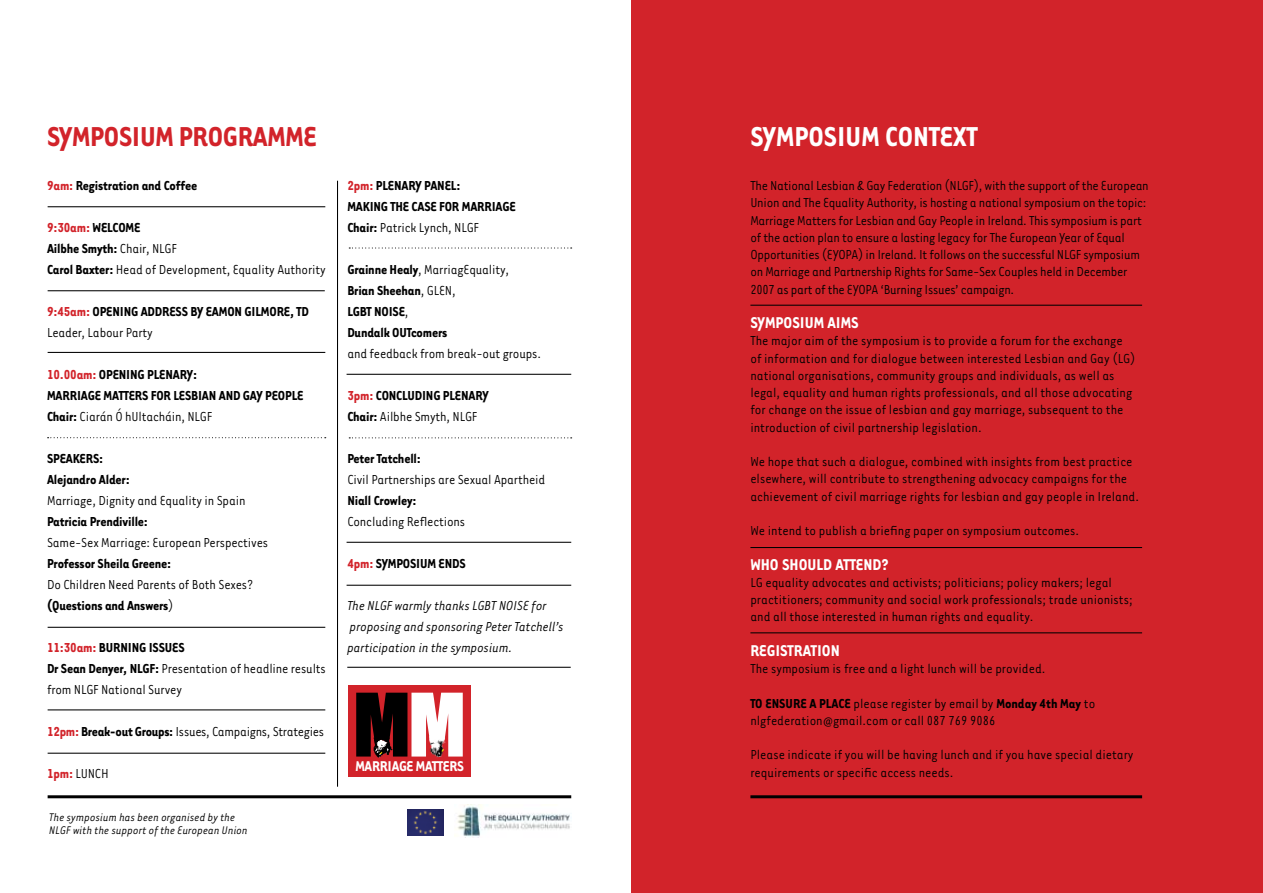
<style>
.page{position:relative;width:1263px;height:893px;background:#fff}
.page>*{position:absolute;margin:0;border:0;box-sizing:border-box;transform-origin:0 0}
.t1{font:700 31.5px "Tarzana Narrow";letter-spacing:-.01em;color:#d2232a}
.t2{font:700 31.5px "Tarzana Narrow";color:#fff}
.t3{font:700 18px "Tarzana Narrow";color:#fff}
.t4{font:700 16.35px "Tarzana Narrow";letter-spacing:-.015em;color:#fff}
.t5{font:15px/17.2px "Tarzana Narrow";color:#000}
.t6{font:15px/17.2px "Tarzana Narrow";letter-spacing:-.02em;color:#000}
.t7{font:700 15px/21px "Tarzana Narrow";letter-spacing:-.01em;color:#000}
.t8{font:italic 15px/21px "Tarzana Narrow";letter-spacing:-.01em;color:#000}
.t9{font:700 15px "Tarzana Narrow";letter-spacing:-.01em;color:#d2232a}
.t10{font:italic 12.75px/13.5px "Tarzana Narrow";color:#000}
.s1{color:#d2232a}
.s2{font-weight:700;color:#d2232a}
.s3{font-weight:700}
.s4{color:#000}
.s5{font-weight:400}
</style>
<div class="page">
<div style="left:631px;top:0;width:632px;height:893px;background:#d2232a"></div>
<hr style="left:48px;top:206px;width:277px;height:1px;background:#000">
<hr style="left:347px;top:374px;width:224px;height:1px;background:#000">
<hr style="left:347px;top:542px;width:224px;height:1px;background:#000">
<hr style="left:347px;top:585px;width:224px;height:1px;background:#000">
<hr style="left:48px;top:352px;width:277px;height:1px;background:#000">
<hr style="left:48px;top:627px;width:277px;height:1px;background:#000">
<hr style="left:48px;top:753px;width:277px;height:1px;background:#000">
<hr style="left:48px;top:709px;width:277px;height:1px;background:#000">
<hr style="left:48px;top:795px;width:523px;height:3px;background:#000">
<hr style="left:750px;top:795px;width:392px;height:3px;background:#000">
<hr style="left:750px;top:632px;width:392px;height:1px;background:#000">
<hr style="left:750px;top:547px;width:392px;height:1px;background:#000">
<hr style="left:750px;top:305px;width:392px;height:1px;background:#000">
<svg style="left:48px;top:437px;width:278px;height:1px"></svg>
<hr style="left:48px;top:290px;width:277px;height:1px;background:#000">
<svg style="left:349px;top:247px;width:223px;height:2px"></svg>
<hr style="left:347px;top:667px;width:224px;height:1px;background:#000">
<svg style="left:349px;top:437px;width:223px;height:1px"></svg>
<hr style="left:337px;top:181px;width:1px;height:606px;background:#000">
<img style="left:407px;top:809px;width:36px;height:26px">
<img style="left:457px;top:805px;width:113px;height:32px">
<div style="left:348px;top:686px;width:123px;height:91px;background:#d2232a"></div>
<svg style="left:356px;top:693px;width:107px;height:64px;background:#8a6f70"></svg>
<h1 class="t1" style="left:47px;top:117px;width:271px">Symposium Programme</h1>
<p class="t7" style="left:47px;top:174px;width:152px"><span class="s1">9am:</span> Registration and Coffee</p>
<p class="t5" style="left:47px;top:216px;width:280px;line-height:21px"><span class="s2">9:30am:</span> <span class="s3">Welcome<br>Ailbhe Smyth:</span> Chair, NLGF<br><span class="s3">Carol Baxter:</span> Head of Development, Equality Authority</p>
<p class="t9" style="left:47px;top:302px;width:53px">9:45am: <span class="s4">OPENIN</span></p>
<p class="t7" style="left:131px;top:300px;width:178px">G Address by Eamon Gilmore, TD</p>
<p class="t5" style="left:47px;top:323px;width:107px">Leader, Labour Party</p>
<p class="t9" style="left:47px;top:365px;width:60px">10.00am: <span class="s4">OPENIN</span></p>
<p class="t7" style="left:138px;top:363px;width:18px">G PLENARY</p>
<p class="t7" style="left:47px;top:363px;width:258px;text-indent:146px">:<br>Marriage Matters for Lesbian and Gay People<br>Chair: <span class="s5">Ciarán Ó hUltacháin, NLGF</span></p>
<p class="t7" style="left:47px;top:447px;width:84px">Speakers:<br>Alejandro Alder:</p>
<p class="t5" style="left:47px;top:491px;width:200px">Marriage, Dignity and Equality in Spain</p>
<p class="t7" style="left:47px;top:510px;width:103px">Patricia Prendiville:</p>
<p class="t5" style="left:47px;top:533px;width:223px">Same-Sex Marriage: European Perspectives</p>
<p class="t7" style="left:47px;top:552px;width:126px">Professor Sheila Greene:</p>
<p class="t5" style="left:47px;top:573px;width:208px;line-height:21px">Do Children Need Parents of Both Sexes? <span class="s3">(Questions and Answers</span>)</p>
<p class="t5" style="left:47px;top:636px;width:280px;line-height:21px"><span class="s2">11:30am:</span> <span class="s3">Burning Issues<br>Dr Sean Denyer, NLGF:</span> Presentation of headline results from NLGF National Survey</p>
<p class="t6" style="left:47px;top:722px;width:279px"><span class="s2">12pm:</span> <span class="s3">Break-out Groups:</span> Issues, Campaigns, Strategies</p>
<p class="t5" style="left:47px;top:764px;width:48px"><span class="s2">1pm:</span> Lunch</p>
<p class="t10" style="left:49px;top:809px;width:200px">The symposium has been organised by the<br>NLGF with the support of the European Union</p>
<p class="t7" style="left:347px;top:174px;width:36px"><span class="s1">2pm:</span> PLENARY</p>
<p class="t7" style="left:424px;top:174px;width:8px">PANEL</p>
<p class="t7" style="left:347px;top:174px;width:170px;text-indent:109px">:<br>Making the Case for Marriage<br>Chair: <span class="s5">Patrick Lynch, NLGF</span></p>
<p class="t7" style="left:347px;top:258px;width:163px">Grainne Healy<span class="s5">, MarriagEquality,<br></span>Brian Sheehan<span class="s5">, GLEN,<br></span>LGBT NOISE</p>
<p class="t5" style="left:405px;top:302px;width:5px">,</p>
<p class="t7" style="left:347px;top:321px;width:102px">Dundalk OUTcomers</p>
<p class="t5" style="left:347px;top:344px;width:195px">and feedback from break-out groups.</p>
<p class="t7" style="left:347px;top:384px;width:62px"><span class="s1">3pm:</span> CONCLUDIN</p>
<p class="t5" style="left:347px;top:384px;width:132px;line-height:21px;text-indent:86px"><span class="s3">G PLENARY<br>Chair:</span> Ailbhe Smyth, NLGF</p>
<p class="t7" style="left:347px;top:447px;width:75px">Peter Tatchell:</p>
<p class="t5" style="left:347px;top:470px;width:199px">Civil Partnerships are Sexual Apartheid</p>
<p class="t7" style="left:347px;top:489px;width:71px">Niall Crowley:</p>
<p class="t5" style="left:347px;top:512px;width:119px">Concluding Reflections</p>
<p class="t7" style="left:347px;top:552px;width:120px"><span class="s1">4pm:</span> Symposium ends</p>
<p class="t8" style="left:347px;top:594px;width:218px">The NLGF warmly thanks LGBT NOISE for proposing and sponsoring Peter Tatchell’s participation in the symposium.</p>
<p class="t4" style="left:355px;top:755px;width:110px">Marriage Matters</p>
<h1 class="t2" style="left:750px;top:117px;width:58px">SYMPOSIU</h1>
<h1 class="t2" style="left:861px;top:117px;width:118px">M CONTEXT</h1>
<p class="t6" style="left:750px;top:176px;width:400px">The National Lesbian &amp; Gay Federation (NLGF), with the support of the European Union and The Equality Authority, is hosting a national symposium on the topic:<br>Marriage Matters for Lesbian and Gay People in Ireland. This symposium is part of the action plan to ensure a lasting legacy for The European Year of Equal Opportunities (EYOPA) in Ireland. It follows on the successful NLGF symposium on Marriage and Partnership Rights for Same-Sex Couples held in December 2007 as part of the EYOPA ‘Burning Issues’ campaign.</p>
<p class="t3" style="left:750px;top:311px;width:110px">Symposium Aims</p>
<p class="t5" style="left:750px;top:332px;width:387px">The major aim of the symposium is to provide a forum for the exchange of information and for dialogue between interested Lesbian and Gay (LG) national organisations, community groups and individuals, as well as legal, equality and human rights professionals, and all those advocating for change on the issue of lesbian and gay marriage, subsequent to the introduction of civil partnership legislation.</p>
<p class="t5" style="left:750px;top:452px;width:390px">We hope that such a dialogue, combined with insights from best practice elsewhere, will contribute to strengthening advocacy campaigns for the achievement of civil marriage rights for lesbian and gay people in Ireland.</p>
<p class="t5" style="left:750px;top:521px;width:330px">We intend to publish a briefing paper on symposium outcomes.</p>
<p class="t3" style="left:750px;top:553px;width:140px">Who should attend?</p>
<p class="t5" style="left:750px;top:573px;width:384px">LG equality advocates and activists; politicians; policy makers; legal practitioners; community and social work professionals; trade unionists; and all those interested in human rights and equality.</p>
<p class="t3" style="left:750px;top:639px;width:91px">Registration</p>
<p class="t5" style="left:750px;top:659px;width:297px">The symposium is free and a light lunch will be provided.</p>
<p class="t7" style="left:750px;top:692px;width:23px">TO ENSURE</p>
<p class="t5" style="left:750px;top:694px;width:346px;text-indent:59px"><span class="s3">A PLACE</span> please register by email by <span class="s3">Monday 4th May</span> to nlgfederation@gmail.com or call 087 769 9086</p>
<p class="t5" style="left:750px;top:746px;width:385px">Please indicate if you will be having lunch and if you have special dietary requirements or specific access needs.</p>
</div>
